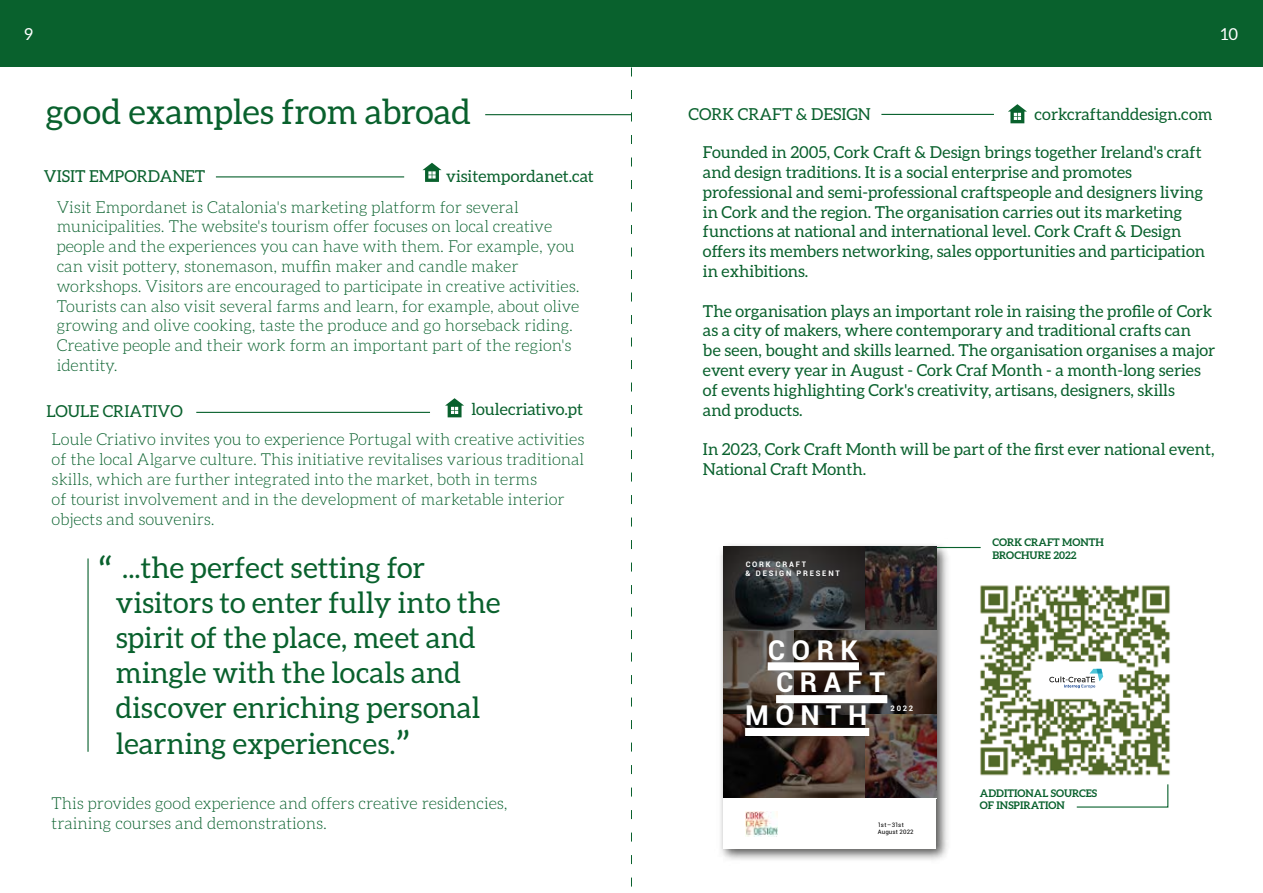
<style>
.page{position:relative;width:1263px;height:893px;background:#fff}
.page>*{position:absolute;margin:0;border:0;box-sizing:border-box;transform-origin:0 0}
.t1{font:40.35px "Aleo";color:#09612d}
.t2{font:34.5px "Aleo";color:#09612d}
.t3{font:29.25px/35.1px "Aleo";color:#09612d}
.t4{font:700 27.3px "Roboto";letter-spacing:.235em;color:#fff}
.t5{font:16.5px/19.8px "Aleo";color:#09612d}
.t6{font:300 16.5px/19.8px "Aleo";color:#09612d}
.t7{font:16.5px "Aleo";color:#fff}
.t8{font:700 10.5px/12.6px "Aleo";color:#09612d}
.t9{font:700 7.65px/9.1px "Roboto";letter-spacing:.235em;color:#fff}
.t10{font:6.15px/7.4px "Roboto";letter-spacing:.02em;color:#010101}
</style>
<div class="page">
<svg style="left:422px;top:163px;width:20px;height:19px"></svg>
<svg style="left:445px;top:398px;width:19px;height:19px"></svg>
<svg style="left:1008px;top:104px;width:19px;height:19px"></svg>
<hr style="left:485px;top:114px;width:146px;height:1px;background:#09612d">
<hr style="left:87px;top:558px;width:2px;height:194px;background:#09612d">
<hr style="left:216px;top:176px;width:188px;height:1px;background:#09612d">
<hr style="left:196px;top:412px;width:234px;height:1px;background:#09612d">
<hr style="left:881px;top:114px;width:113px;height:1px;background:#09612d">
<hr style="left:894px;top:547px;width:87px;height:1px;background:#09612d">
<img style="left:720px;top:544px;width:233px;height:316px">
<svg style="left:723px;top:547px;width:213px;height:251px;background:#3c332e"></svg>
<div style="left:723px;top:798px;width:213px;height:50px;background:#fff"></div>
<div style="left:744px;top:809px;width:36px;height:28px;background:linear-gradient(to bottom,#fff,#fff)"></div>
<img style="left:746px;top:811px;width:32px;height:26px">
<div style="left:768px;top:662px;width:91px;height:8px;background:#fff"></div>
<div style="left:776px;top:695px;width:111px;height:8px;background:#fff"></div>
<div style="left:745px;top:728px;width:124px;height:8px;background:#fff"></div>
<img style="left:980px;top:585px;width:190px;height:191px">
<div style="left:1032px;top:663px;width:84px;height:34px;background:#fff"></div>
<svg style="left:1049px;top:669px;width:54px;height:19px"></svg>
<svg style="left:1076px;top:784px;width:93px;height:24px"></svg>
<svg style="left:631px;top:67px;width:1px;height:820px"></svg>
<div style="left:0;top:0;width:1263px;height:67px;background:#09612d"></div>
<p class="t7" style="left:25px;top:25px;width:10px">9</p>
<p class="t7" style="left:1221px;top:25px;width:19px">10</p>
<h2 class="t2" style="left:46px;top:92px;width:426px">good examples from abroad</h2>
<p class="t5" style="left:44px;top:166px;width:163px">VISIT EMPORDANET</p>
<p class="t5" style="left:446px;top:166px;width:149px">visitempordanet.cat</p>
<p class="t6" style="left:57px;top:197px;width:524px">Visit Empordanet is Catalonia's marketing platform for several municipalities. The website's tourism offer focuses on local creative people and the experiences you can have with them. For example, you can visit pottery, stonemason, muffin maker and candle maker workshops. Visitors are encouraged to participate in creative activities.<br>Tourists can also visit several farms and learn, for example, about olive growing and olive cooking, taste the produce and go horseback riding.<br>Creative people and their work form an important part of the region's identity.</p>
<p class="t5" style="left:471px;top:399px;width:113px">loulecriativo.pt</p>
<p class="t6" style="left:52px;top:430px;width:534px">Loule Criativo invites you to experience Portugal with creative activities of the local Algarve culture. This initiative revitalises various traditional skills, which are further integrated into the market, both in terms<br>of tourist involvement and in the development of marketable interior objects and souvenirs.</p>
<p class="t5" style="left:47px;top:401px;width:138px">LOULE CRIATIVO</p>
<h1 class="t1" style="left:99px;top:549px;width:15px">“</h1>
<h3 class="t3" style="left:116px;top:550px;width:386px">...the perfect setting for visitors to enter fully into the spirit of the place, meet and mingle with the locals and discover enriching personal learning experiences.</h3>
<h1 class="t1" style="left:396px;top:723px;width:15px">”</h1>
<p class="t6" style="left:52px;top:793px;width:458px">This provides good experience and offers creative residencies, training courses and demonstrations.</p>
<p class="t5" style="left:689px;top:104px;width:183px">CORK CRAFT &amp; DESIGN</p>
<p class="t5" style="left:1034px;top:104px;width:180px">corkcraftanddesign.com</p>
<p class="t5" style="left:703px;top:142px;width:504px">Founded in 2005, Cork Craft &amp; Design brings together Ireland's craft and design traditions. It is a social enterprise and promotes professional and semi-professional craftspeople and designers living in Cork and the region. The organisation carries out its marketing functions at national and international level. Cork Craft &amp; Design offers its members networking, sales opportunities and participation in exhibitions.</p>
<p class="t5" style="left:703px;top:301px;width:514px">The organisation plays an important role in raising the profile of Cork as a city of makers, where contemporary and traditional crafts can<br>be seen, bought and skills learned. The organisation organises a major event every year in August - Cork Craf Month - a month-long series of events highlighting Cork's creativity, artisans, designers, skills<br>and products.</p>
<p class="t5" style="left:703px;top:439px;width:513px">In 2023, Cork Craft Month will be part of the first ever national event,<br>National Craft Month.</p>
<p class="t9" style="left:746px;top:559px;width:96px">CORK CRAFT<br>&amp; DESIGN PRESENT</p>
<h3 class="t4" style="left:768px;top:631px;width:92px">CORK</h3>
<h3 class="t4" style="left:776px;top:663px;width:110px">CRAFT</h3>
<h3 class="t4" style="left:745px;top:696px;width:124px">MONTH</h3>
<p class="t9" style="left:890px;top:703px;width:24px">2022</p>
<p class="t10" style="left:878px;top:821px;width:37px">1st–31st<br>August 2022</p>
<p class="t8" style="left:992px;top:536px;width:113px">CORK CRAFT MONTH<br>BROCHURE 2022</p>
<p class="t8" style="left:980px;top:786px;width:119px">ADDITIONAL SOURCES<br>OF INSPIRATION</p>
</div>
